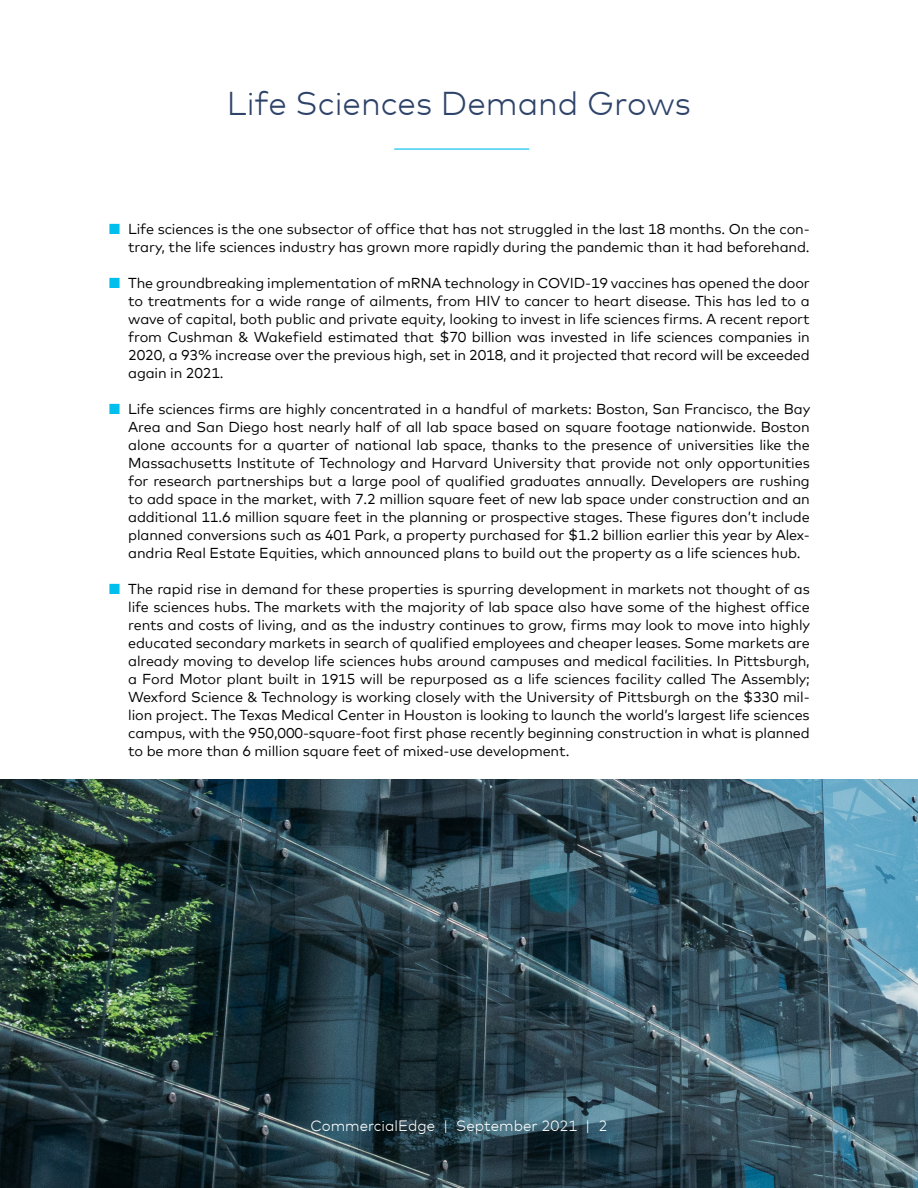
<style>
.page{position:relative;width:918px;height:1188px;background:#fff}
.page>*{position:absolute;margin:0;border:0;box-sizing:border-box;transform-origin:0 0}
.t1{font:300 33px "Mark Offc Pro";color:#2e4369}
.t2{font:300 15px "Mark Offc Pro";color:#fff}
.t3{font:14.4px/18px "Mark Offc Pro";letter-spacing:-.01em;color:#000;text-align:justify}
.s1{color:#00bfed}
</style>
<div class="page">
<img style="left:0;top:780px;width:918px;height:408px">
<hr style="left:394px;top:148px;width:135px;height:2px;background:#00bfec">
<h1 class="t1" style="left:227px;top:78px;width:466px">Life Sciences Demand Grows</h1>
<p class="t3" style="left:108px;top:219px;width:704px;text-align:right"><span class="s1">■</span> Life sciences is the one subsector of office that has not struggled in the last 18 months. On the con&shy;trary, the life sciences industry has grown more rapidly during the pandemic than it had beforehand.</p>
<p class="t3" style="left:128px;top:273px;width:683px;text-indent:-20px"><span class="s1">■</span> The groundbreaking implementation of mRNA technology in COVID-19 vaccines has opened the door to treatments for a wide range of ailments, from HIV to cancer to heart disease. This has led to a wave of capital, both public and private equity, looking to invest in life sciences firms. A recent report from Cushman &amp; Wakefield estimated that $70 billion was invested in life sciences companies in 2020, a 93% increase over the previous high, set in 2018, and it projected that record will be exceeded again in 2021.</p>
<p class="t3" style="left:128px;top:399px;width:684px;text-indent:-20px"><span class="s1">■</span> Life sciences firms are highly concentrated in a handful of markets: Boston, San Francisco, the Bay Area and San Diego host nearly half of all lab space based on square footage nationwide. Boston alone accounts for a quarter of national lab space, thanks to the presence of universities like the Massachusetts Institute of Technology and Harvard University that provide not only opportunities for research partnerships but a large pool of qualified graduates annually. Developers are rushing to add space in the market, with 7.2 million square feet of new lab space under construction and an additional 11.6 million square feet in the planning or prospective stages. These figures don’t include planned conversions such as 401 Park, a property purchased for $1.2 billion earlier this year by Alex&shy;andria Real Estate Equities, which announced plans to build out the property as a life sciences hub.</p>
<p class="t3" style="left:128px;top:579px;width:683px;text-indent:-20px"><span class="s1">■</span> The rapid rise in demand for these properties is spurring development in markets not thought of as life sciences hubs. The markets with the majority of lab space also have some of the highest office rents and costs of living, and as the industry continues to grow, firms may look to move into highly educated secondary markets in search of qualified employees and cheaper leases. Some markets are already moving to develop life sciences hubs around campuses and medical facilities. In Pittsburgh, a Ford Motor plant built in 1915 will be repurposed as a life sciences facility called The Assembly; Wexford Science &amp; Technology is working closely with the University of Pittsburgh on the $330 mil&shy;lion project. The Texas Medical Center in Houston is looking to launch the world’s largest life sciences campus, with the 950,000-square-foot first phase recently beginning construction in what is planned to be more than 6 million square feet of mixed-use development.</p>
<p class="t2" style="left:311px;top:1115px;width:298px">CommercialEdge | September 2021 | 2</p>
</div>
